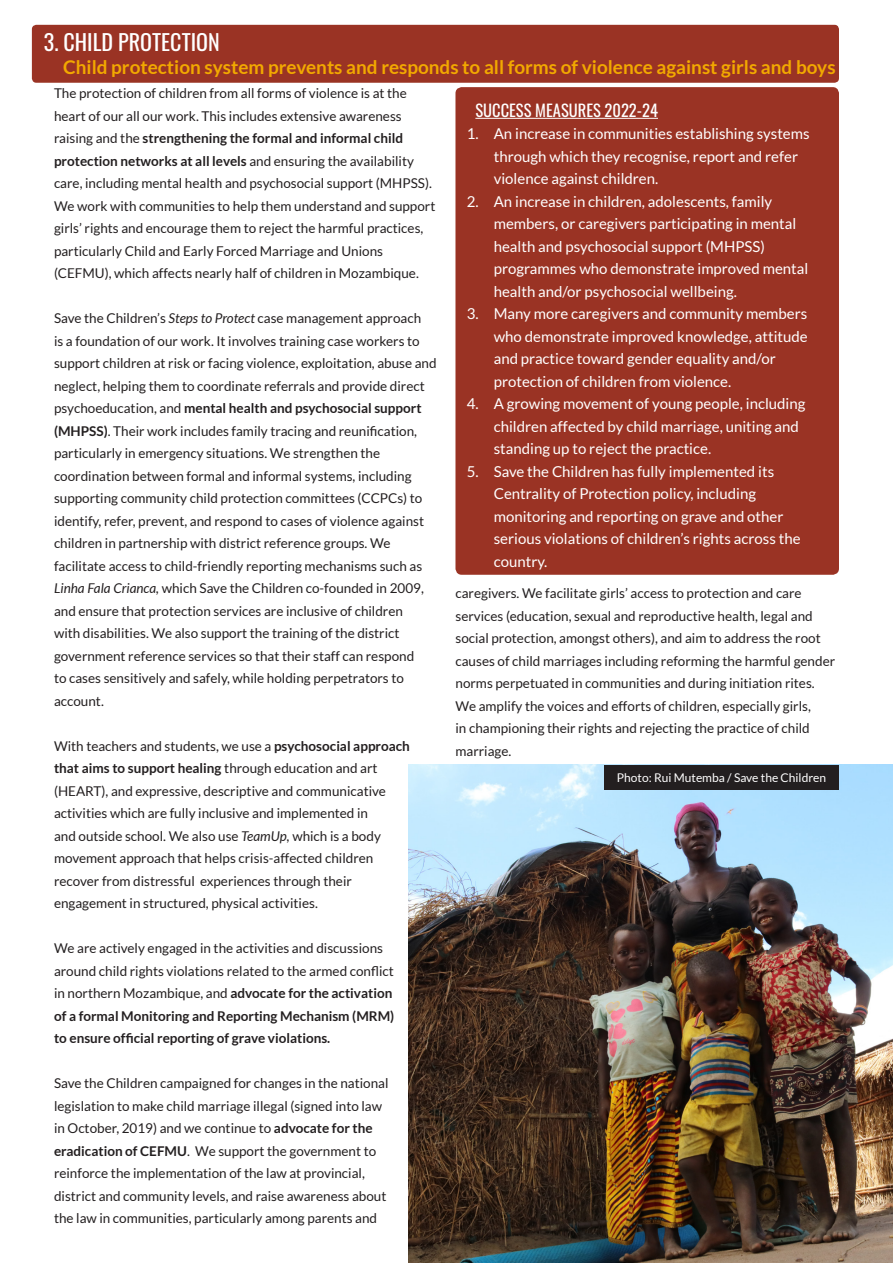
<style>
.page{position:relative;width:893px;height:1263px;background:#fff}
.page>*{position:absolute;margin:0;border:0;box-sizing:border-box;transform-origin:0 0}
.t1{font:22.05px "Oswald Regular 400";color:#fff}
.t2{font:700 18.9px "Lato";color:#f2a900}
.t3{font:16.5px "Oswald Regular 400";color:#fff}
.t4{font:15px/22.5px "Lato";color:#fff}
.t5{font:13.5px/22.5px "Lato";color:#231f20}
.t6{font:12px "Lato";color:#fff}
.s1{font-weight:700}
.s2{font-style:italic}
</style>
<div class="page">
<div style="left:32px;top:25px;width:807px;height:58px;background:#9a3324;border-radius:4px"></div>
<div style="left:455px;top:87px;width:384px;height:488px;background:#9a3324;border-radius:6px"></div>
<hr style="left:475px;top:118px;width:183px;height:1px;background:#fff">
<img style="left:408px;top:765px;width:485px;height:498px">
<div style="left:604px;top:765px;width:235px;height:24px;background:#231f20"></div>
<p class="t1" style="left:44px;top:23px;width:177px">3. CHILD PROTECTION</p>
<p class="t2" style="left:63px;top:56px;width:774px">Child protection system prevents and responds to all forms of violence against girls and boys</p>
<p class="t5" style="left:54px;top:82px;width:383px">The protection of children from all forms of violence is at the heart of our all our work. This includes extensive awareness raising and the <span class="s1">strengthening the formal and informal child protection networks at all levels</span> and ensuring the availability care, including mental health and psychosocial support (MHPSS).<br>We work with communities to help them understand and support girls’ rights and encourage them to reject the harmful practices, particularly Child and Early Forced Marriage and Unions (CEFMU), which affects nearly half of children in Mozambique.</p>
<p class="t5" style="left:54px;top:307px;width:384px">Save the Children’s <span class="s2">Steps to Protect</span> case management approach<br>is a foundation of our work. It involves training case workers to support children at risk or facing violence, exploitation, abuse and neglect, helping them to coordinate referrals and provide direct psychoeducation, and <span class="s1">mental health and psychosocial support (MHPSS)</span>. Their work includes family tracing and reunification, particularly in emergency situations. We strengthen the coordination between formal and informal systems, including supporting community child protection committees (CCPCs) to identify, refer, prevent, and respond to cases of violence against children in partnership with district reference groups. We facilitate access to child-friendly reporting mechanisms such as <span class="s2">Linha Fala Crianca,</span> which Save the Children co-founded in 2009, and ensure that protection services are inclusive of children<br>with disabilities. We also support the training of the district government reference services so that their staff can respond<br>to cases sensitively and safely, while holding perpetrators to account.</p>
<p class="t5" style="left:54px;top:734px;width:357px">With teachers and students, we use a <span class="s1">psychosocial approach that aims to support healing</span> through education and art (HEART), and expressive, descriptive and communicative activities which are fully inclusive and implemented in<br>and outside school. We also use <span class="s2">TeamUp,</span> which is a body movement approach that helps crisis-affected children recover from distressful experiences through their engagement in structured, physical activities.</p>
<p class="t5" style="left:54px;top:937px;width:342px">We are actively engaged in the activities and discussions around child rights violations related to the armed conflict in northern Mozambique, and <span class="s1">advocate for the activation of a formal Monitoring and Reporting Mechanism (MRM) to ensure official reporting of grave violations.</span></p>
<p class="t5" style="left:54px;top:1072px;width:336px">Save the Children campaigned for changes in the national legislation to make child marriage illegal (signed into law in October, 2019) and we continue to <span class="s1">advocate for the eradication of CEFMU</span>. We support the government to reinforce the implementation of the law at provincial, district and community levels, and raise awareness about the law in communities, particularly among parents and</p>
<p class="t3" style="left:475px;top:95px;width:184px">SUCCESS MEASURES 2022-24</p>
<p class="t4" style="left:494px;top:122px;width:317px;text-indent:-27px">1. An increase in communities establishing systems through which they recognise, report and refer violence against children.</p>
<p class="t4" style="left:494px;top:190px;width:316px;text-indent:-27px">2. An increase in children, adolescents, family members, or caregivers participating in mental health and psychosocial support (MHPSS) programmes who demonstrate improved mental health and/or psychosocial wellbeing.</p>
<p class="t4" style="left:494px;top:302px;width:315px;text-indent:-27px">3. Many more caregivers and community members who demonstrate improved knowledge, attitude and practice toward gender equality and/or protection of children from violence.</p>
<p class="t4" style="left:494px;top:392px;width:313px;text-indent:-27px">4. A growing movement of young people, including children affected by child marriage, uniting and standing up to reject the practice.</p>
<p class="t4" style="left:494px;top:460px;width:308px;text-indent:-27px">5. Save the Children has fully implemented its Centrality of Protection policy, including monitoring and reporting on grave and other serious violations of children’s rights across the country.</p>
<p class="t5" style="left:455px;top:582px;width:381px">caregivers. We facilitate girls’ access to protection and care services (education, sexual and reproductive health, legal and social protection, amongst others), and aim to address the root causes of child marriages including reforming the harmful gender norms perpetuated in communities and during initiation rites.<br>We amplify the voices and efforts of children, especially girls,<br>in championing their rights and rejecting the practice of child marriage.</p>
<p class="t6" style="left:617px;top:771px;width:211px">Photo: Rui Mutemba / Save the Children</p>
</div>
